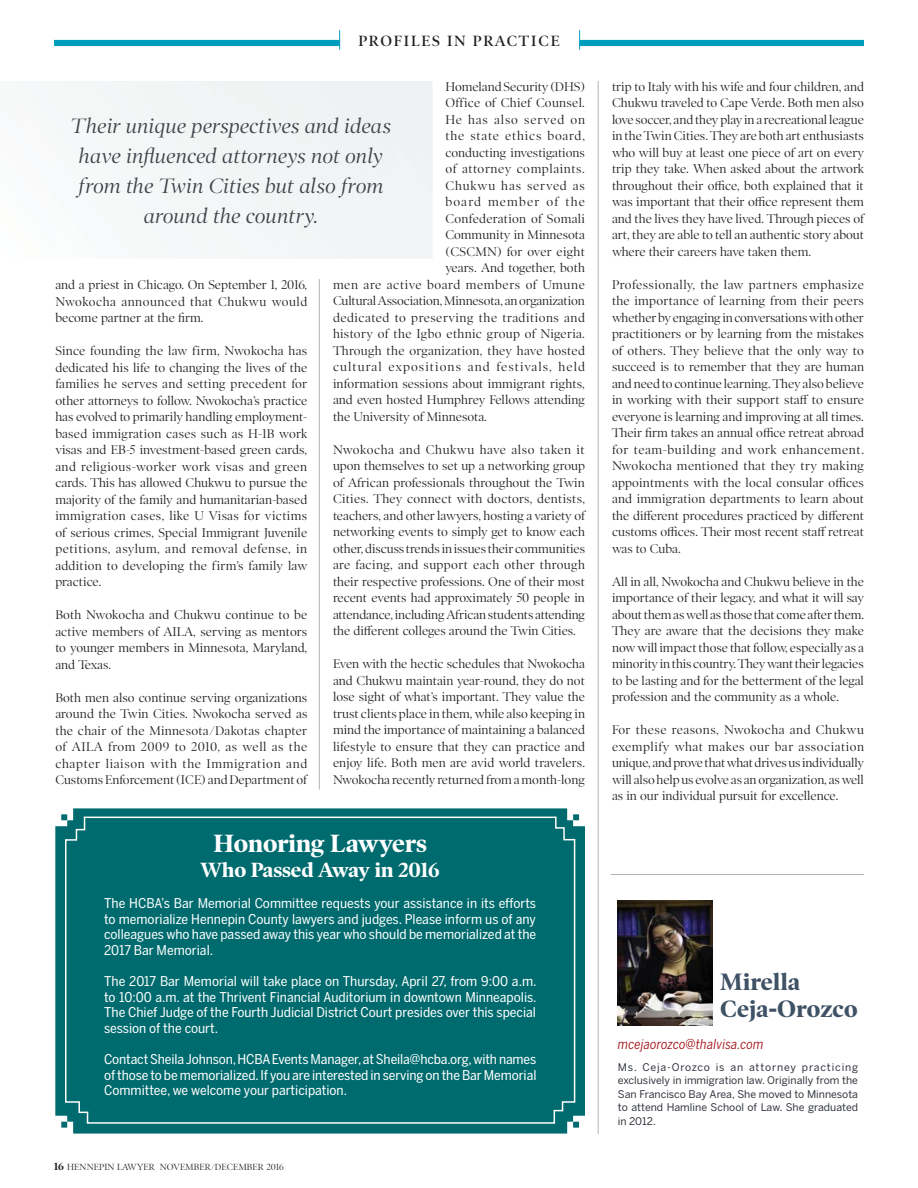
<style>
.page{position:relative;width:918px;height:1188px;background:#fff}
.page>*{position:absolute;margin:0;border:0;box-sizing:border-box;transform-origin:0 0}
.t1{font:700 25.2px "Poynter OS Display";color:#fff}
.t2{font:700 24px/27px "Poynter OS Display";letter-spacing:.01em;color:#3e5165}
.t3{font:italic 21px/30px "Poynter OS Display";color:#41434b;text-align:center}
.t4{font:700 20.85px "Poynter OS Display";letter-spacing:-.005em;color:#fff}
.t5{font:600 15px "Poynter OS Display";letter-spacing:.12em;color:#231f20}
.t6{font:italic 13.5px "Benton Sans Cond";letter-spacing:.015em;color:#9e0a0f}
.t7{font:13.35px/15.6px "Benton Sans Cond";color:#fff;text-align:justify;scale:1.06 1}
.t8{font:12.75px/16.5px "Poynter OS Display";color:#231f20;text-align:justify}
.t9{font:12.75px "Poynter OS Display";letter-spacing:.025em;color:#231f20}
.t10{font:12.75px "Poynter OS Display";letter-spacing:.02em;color:#231f20}
.t11{font:12.75px "Poynter OS Display";letter-spacing:.065em;color:#231f20}
.t12{font:12.75px "Poynter OS Display";letter-spacing:.045em;color:#231f20}
.t13{font:12.75px "Poynter OS Display";letter-spacing:.04em;color:#231f20}
.t14{font:12.75px "Poynter OS Display";letter-spacing:.08em;color:#231f20}
.t15{font:12.75px "Poynter OS Display";letter-spacing:.09em;color:#231f20}
.t16{font:10.5px/13.5px "Benton Sans";color:#30343d;text-align:justify}
.t17{font:9px "Poynter OS Display";letter-spacing:.02em;color:#231f20}
.s1{font-weight:700;font-size:10.5px}
</style>
<div class="page">
<svg style="left:55px;top:808px;width:530px;height:326px;background:#15777a"></svg>
<div style="left:64px;top:816px;width:512px;height:308px;background:#006b6e"></div>
<img style="left:618px;top:900px;width:95px;height:126px">
<hr style="left:598px;top:81px;width:1px;height:1053px;background:#b2b4b5">
<hr style="left:611px;top:874px;width:253px;height:1px;background:#b2b4b5">
<hr style="left:319px;top:279px;width:1px;height:510px;background:#b2b4b5">
<div style="left:54px;top:40px;width:286px;height:6px;background:#009ebe"></div>
<svg style="left:339px;top:30px;width:1px;height:20px"></svg>
<div style="left:580px;top:40px;width:284px;height:6px;background:#009ebe"></div>
<svg style="left:579px;top:30px;width:1px;height:20px"></svg>
<p class="t5" style="left:358px;top:35px;width:203px">PROFILES IN PRACTICE</p>
<p class="t8" style="left:446px;top:79px;width:141px">Homeland Security (DHS)</p>
<p class="t10" style="left:446px;top:98px;width:141px">Office of Chief Counsel.</p>
<p class="t11" style="left:446px;top:115px;width:141px">He has also served on</p>
<p class="t11" style="left:446px;top:131px;width:141px">the state ethics board,</p>
<p class="t8" style="left:446px;top:145px;width:141px">conducting investigations</p>
<p class="t12" style="left:446px;top:164px;width:141px">of attorney complaints.</p>
<p class="t11" style="left:446px;top:181px;width:141px">Chukwu has served as</p>
<p class="t15" style="left:446px;top:197px;width:141px">board member of the</p>
<p class="t10" style="left:446px;top:214px;width:141px">Confederation of Somali</p>
<p class="t8" style="left:446px;top:228px;width:141px">Community in Minnesota</p>
<p class="t10" style="left:446px;top:247px;width:141px">(CSCMN) for over eight</p>
<p class="t8" style="left:446px;top:261px;width:141px">years. And together, both</p>
<p class="t12" style="left:333px;top:280px;width:253px">men are active board members of Umune</p>
<p class="t8" style="left:333px;top:294px;width:253px">Cultural Association, Minnesota, an organization</p>
<p class="t13" style="left:333px;top:313px;width:254px">dedicated to preserving the traditions and</p>
<p class="t9" style="left:333px;top:329px;width:253px">history of the Igbo ethnic group of Nigeria.</p>
<p class="t9" style="left:333px;top:346px;width:253px">Through the organization, they have hosted</p>
<p class="t14" style="left:333px;top:362px;width:254px">cultural expositions and festivals, held</p>
<p class="t8" style="left:333px;top:376px;width:254px">information sessions about immigrant rights,</p>
<p class="t8" style="left:333px;top:393px;width:253px">and even hosted Humphrey Fellows attending</p>
<p class="t8" style="left:333px;top:409px;width:155px">the University of Minnesota.</p>
<p class="t8" style="left:333px;top:442px;width:254px">Nwokocha and Chukwu have also taken it upon themselves to set up a networking group of African professionals throughout the Twin Cities. They connect with doctors, dentists, teachers, and other lawyers, hosting a variety of networking events to simply get to know each other, discuss trends in issues their communities are facing, and support each other through their respective professions. One of their most recent events had approximately 50 people in attendance, including African students attending the different colleges around the Twin Cities.</p>
<p class="t8" style="left:333px;top:657px;width:254px">Even with the hectic schedules that Nwokocha and Chukwu maintain year-round, they do not lose sight of what’s important. They value the trust clients place in them, while also keeping in mind the importance of maintaining a balanced lifestyle to ensure that they can practice and enjoy life. Both men are avid world travelers.<br>Nwokocha recently returned from a month-long</p>
<h3 class="t3" style="left:71px;top:111px;width:322px">Their unique perspectives and ideas have influenced attorneys not only from the Twin Cities but also from around the country.</h3>
<p class="t8" style="left:55px;top:277px;width:253px">and a priest in Chicago. On September 1, 2016, Nwokocha announced that Chukwu would become partner at the firm.</p>
<p class="t8" style="left:55px;top:343px;width:254px">Since founding the law firm, Nwokocha has dedicated his life to changing the lives of the families he serves and setting precedent for other attorneys to follow. Nwokocha’s practice has evolved to primarily handling employment&shy;based immigration cases such as H-1B work visas and EB-5 investment-based green cards, and religious-worker work visas and green cards. This has allowed Chukwu to pursue the majority of the family and humanitarian-based immigration cases, like U Visas for victims of serious crimes, Special Immigrant Juvenile petitions, asylum, and removal defense, in addition to developing the firm’s family law practice.</p>
<p class="t8" style="left:55px;top:607px;width:254px">Both Nwokocha and Chukwu continue to be active members of AILA, serving as mentors to younger members in Minnesota, Maryland, and Texas.</p>
<p class="t8" style="left:55px;top:690px;width:254px">Both men also continue serving organizations around the Twin Cities. Nwokocha served as the chair of the Minnesota/Dakotas chapter of AILA from 2009 to 2010, as well as the chapter liaison with the Immigration and Customs Enforcement (ICE) and Department of</p>
<h1 class="t1" style="left:213px;top:834px;width:215px">Honoring Lawyers</h1>
<h3 class="t4" style="left:201px;top:862px;width:241px">Who Passed Away in 2016</h3>
<p class="t7" style="left:104px;top:896px;width:409px">The HCBA’s Bar Memorial Committee requests your assistance in its efforts to memorialize Hennepin County lawyers and judges. Please inform us of any colleagues who have passed away this year who should be memorialized at the 2017 Bar Memorial.</p>
<p class="t7" style="left:104px;top:974px;width:409px">The 2017 Bar Memorial will take place on Thursday, April 27, from 9:00 a.m. to 10:00 a.m. at the Thrivent Financial Auditorium in downtown Minneapolis.<br>The Chief Judge of the Fourth Judicial District Court presides over this special session of the court.</p>
<p class="t7" style="left:104px;top:1052px;width:409px">Contact Sheila Johnson, HCBA Events Manager, at Sheila@hcba.org, with names of those to be memorialized. If you are interested in serving on the Bar Memorial Committee, we welcome your participation.</p>
<p class="t17" style="left:54px;top:1163px;width:231px"><span class="s1">16</span> HENNEPIN LAWYER NOVEMBER/DECEMBER 2016</p>
<p class="t8" style="left:612px;top:79px;width:254px">trip to Italy with his wife and four children, and Chukwu traveled to Cape Verde. Both men also love soccer, and they play in a recreational league in the Twin Cities. They are both art enthusiasts who will buy at least one piece of art on every trip they take. When asked about the artwork throughout their office, both explained that it was important that their office represent them and the lives they have lived. Through pieces of art, they are able to tell an authentic story about where their careers have taken them.</p>
<p class="t8" style="left:612px;top:277px;width:254px">Professionally, the law partners emphasize the importance of learning from their peers whether by engaging in conversations with other practitioners or by learning from the mistakes of others. They believe that the only way to succeed is to remember that they are human and need to continue learning. They also believe in working with their support staff to ensure everyone is learning and improving at all times.<br>Their firm takes an annual office retreat abroad for team-building and work enhancement.<br>Nwokocha mentioned that they try making appointments with the local consular offices and immigration departments to learn about the different procedures practiced by different customs offices. Their most recent staff retreat was to Cuba.</p>
<p class="t8" style="left:612px;top:574px;width:254px">All in all, Nwokocha and Chukwu believe in the importance of their legacy, and what it will say about them as well as those that come after them.<br>They are aware that the decisions they make now will impact those that follow, especially as a minority in this country. They want their legacies to be lasting and for the betterment of the legal profession and the community as a whole.</p>
<p class="t8" style="left:612px;top:723px;width:254px">For these reasons, Nwokocha and Chukwu exemplify what makes our bar association unique, and prove that what drives us individually will also help us evolve as an organization, as well as in our individual pursuit for excellence.</p>
<h2 class="t2" style="left:720px;top:970px;width:139px">Mirella<br>Ceja-Orozco</h2>
<p class="t6" style="left:618px;top:1037px;width:147px">mcejaorozco@thalvisa.com</p>
<p class="t16" style="left:618px;top:1061px;width:242px">Ms. Ceja-Orozco is an attorney practicing exclusively in immigration law. Originally from the San Francisco Bay Area, She moved to Minnesota to attend Hamline School of Law. She graduated in 2012.</p>
</div>
